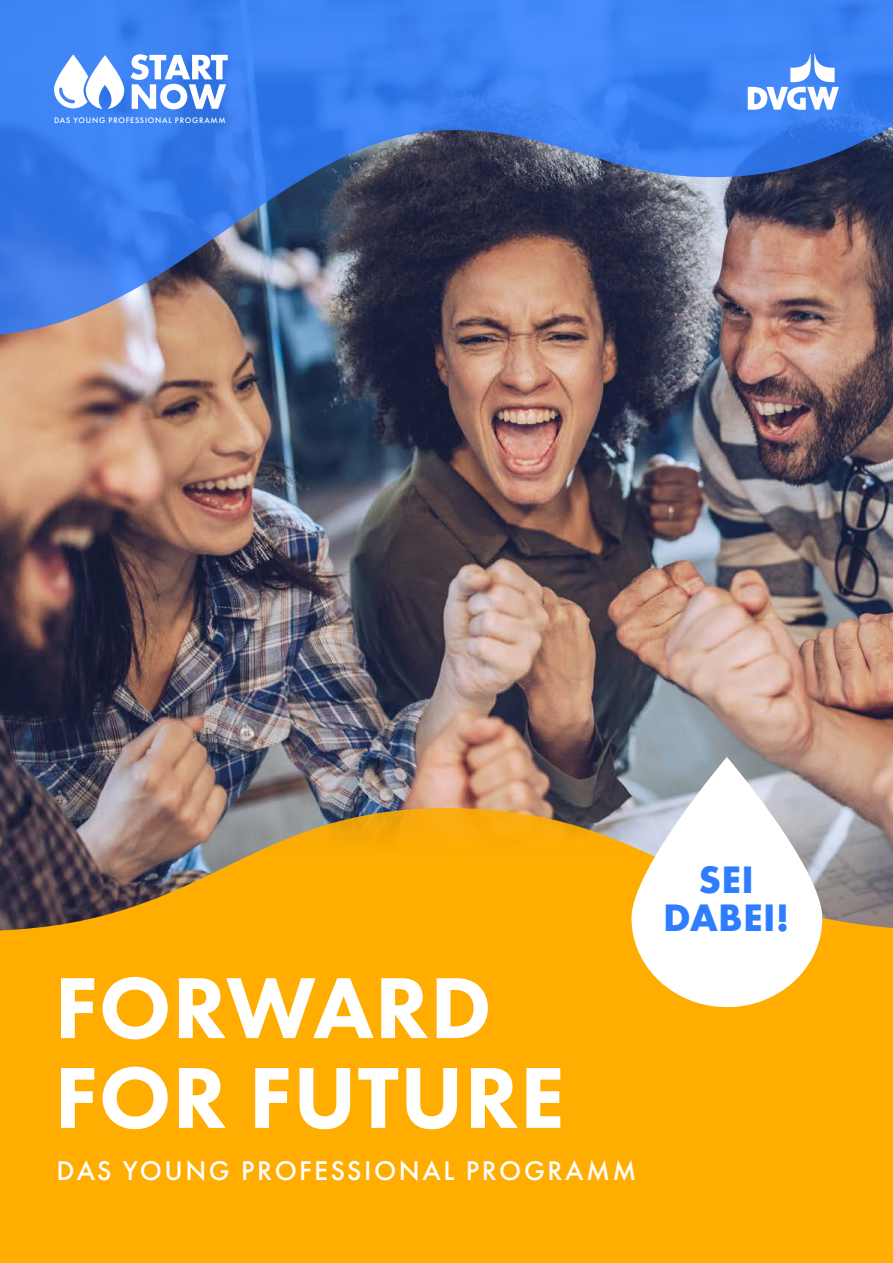
<style>
.page{position:relative;width:893px;height:1263px;background:#fff}
.page>*{position:absolute;margin:0;border:0;box-sizing:border-box;transform-origin:0 0}
.t1{font:800 89.85px/89.8px "Futura PT";letter-spacing:.01em;color:#fff}
.t2{font:700 39.75px/38.1px "Futura PT";letter-spacing:.01em;color:#2e7dff;text-align:center}
.t3{font:500 28.05px "Futura PT";letter-spacing:.09em;color:#fff}
.t4{font:500 8.25px "Futura PT";letter-spacing:.09em;color:#fff}
</style>
<div class="page">
<img style="left:0;top:399px;width:893px;height:409px">
<img style="left:0;top:0;width:893px;height:399px">
<svg style="left:0;top:808px;width:893px;height:455px;background:#f0a60b"></svg>
<svg style="left:748px;top:54px;width:91px;height:56px"></svg>
<svg style="left:131px;top:54px;width:97px;height:55px"></svg>
<svg style="left:54px;top:54px;width:70px;height:55px"></svg>
<svg style="left:631px;top:757px;width:191px;height:251px"></svg>
<p class="t4" style="left:54px;top:115px;width:173px">DAS YOUNG PROFESSIONAL PROGRAMM</p>
<h1 class="t1" style="left:54px;top:962px;width:512px">FORWARD<br>FOR FUTURE</h1>
<h3 class="t3" style="left:57px;top:1154px;width:581px">DAS YOUNG PROFESSIONAL PROGRAMM</h3>
<h2 class="t2" style="left:663px;top:860px;width:128px">SEI<br>DABEI!</h2>
</div>
